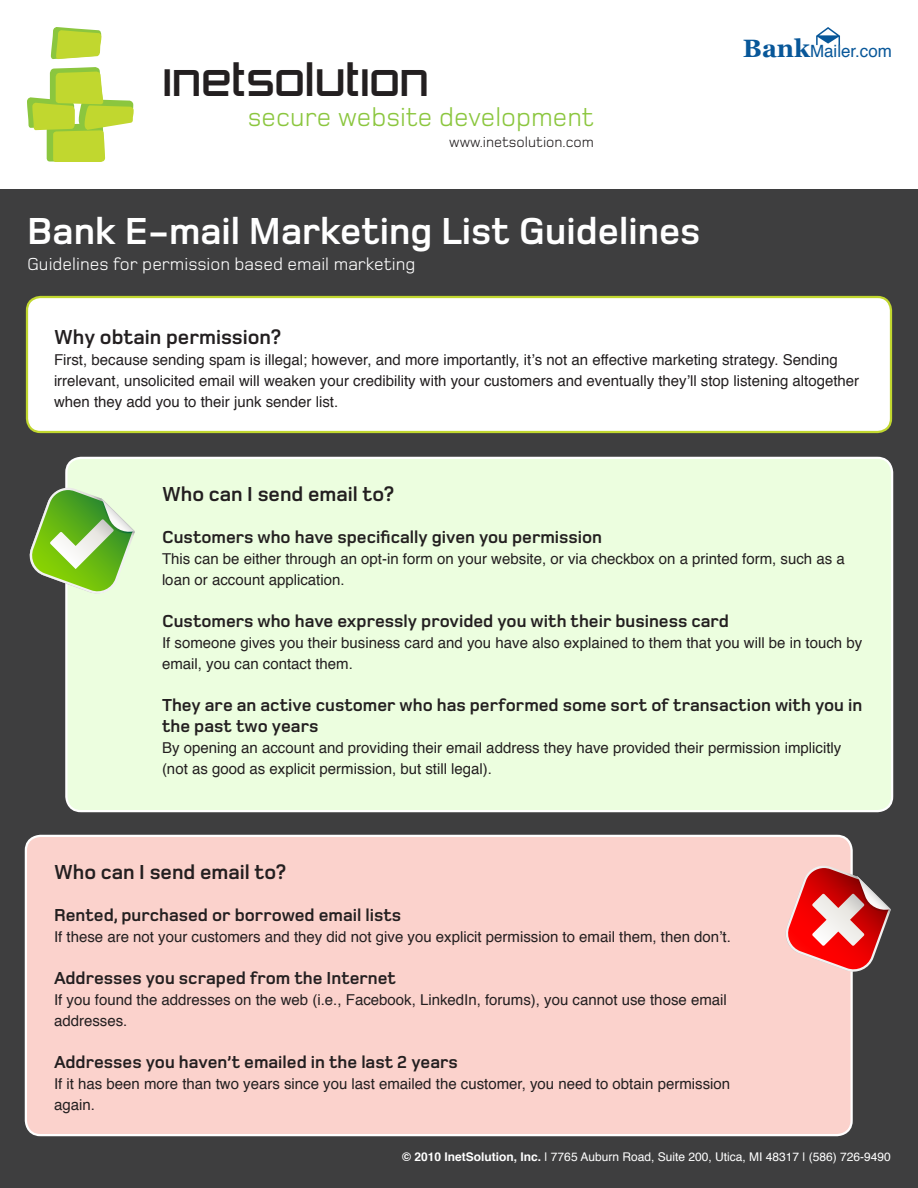
<style>
.page{position:relative;width:918px;height:1188px;background:#fff}
.page>*{position:absolute;margin:0;border:0;box-sizing:border-box;transform-origin:0 0}
.t1{font:45px "Zeroes Two";color:#231f20}
.t2{font:700 39px "Foundry Monoline";color:#fff}
.t3{font:27px "Foundry Monoline";color:#8bc63e}
.t4{font:700 21px "Foundry Monoline";color:#231f20}
.t5{font:700 18px/21px "Foundry Monoline";color:#231f20}
.t6{font:18px "Foundry Monoline";color:#fff}
.t7{font:16.95px "Helvetica";color:#085799}
.t8{font:15px/21px "Helvetica";color:#231f20}
.t9{font:15px "Foundry Monoline";color:#231f20}
.t10{font:12px "Helvetica";color:#fff}
.s1{font-family:"Georgia";font-weight:700;font-size:25.05px}
.s2{font-weight:700}
</style>
<div class="page">
<svg style="left:27px;top:67px;width:107px;height:95px"></svg>
<svg style="left:51px;top:27px;width:50px;height:32px"></svg>
<div style="left:0;top:189px;width:918px;height:999px;background:#3e3e3f"></div>
<div style="left:66px;top:458px;width:826px;height:353px;background:#ecfedf;border-radius:15px"></div>
<div style="left:65px;top:457px;width:828px;height:355px;border:2px solid #fff;border-radius:15px"></div>
<div style="left:27px;top:297px;width:864px;height:135px;background:#fff;border-radius:14px"></div>
<div style="left:26px;top:296px;width:866px;height:137px;border:2px solid #c1d72f;border-radius:14px"></div>
<svg style="left:29px;top:486px;width:106px;height:110px"></svg>
<div style="left:26px;top:836px;width:826px;height:299px;background:#fbd2cc;border-radius:15px"></div>
<div style="left:25px;top:835px;width:828px;height:301px;border:2px solid #fff;border-radius:15px"></div>
<svg style="left:785px;top:864px;width:106px;height:110px"></svg>
<svg style="left:816px;top:27px;width:24px;height:18px"></svg>
<h1 class="t1" style="left:162px;top:60px;width:268px">inetsolution</h1>
<h3 class="t3" style="left:248px;top:102px;width:348px">secure website development</h3>
<p class="t9" style="left:449px;top:134px;width:146px">www.inetsolution.com</p>
<h2 class="t2" style="left:27px;top:210px;width:675px">Bank E-mail Marketing List Guidelines</h2>
<p class="t6" style="left:27px;top:254px;width:390px">Guidelines for permission based email marketing</p>
<p class="t7" style="left:743px;top:38px;width:150px"><span class="s1">Bank</span>Mailer.com</p>
<h3 class="t4" style="left:54px;top:325px;width:228px">Why obtain permission?</h3>
<p class="t8" style="left:54px;top:349px;width:807px">First, because sending spam is illegal; however, and more importantly, it’s not an effective marketing strategy. Sending irrelevant, unsolicited email will weaken your credibility with your customers and eventually they’ll stop listening altogether when they add you to their junk sender list.</p>
<h3 class="t4" style="left:162px;top:483px;width:233px">Who can I send email to?</h3>
<p class="t5" style="left:162px;top:528px;width:442px">Customers who have specifically given you permission</p>
<p class="t8" style="left:162px;top:549px;width:684px">This can be either through an opt-in form on your website, or via checkbox on a printed form, such as a loan or account application.</p>
<p class="t5" style="left:162px;top:612px;width:568px">Customers who have expressly provided you with their business card</p>
<p class="t8" style="left:162px;top:633px;width:702px">If someone gives you their business card and you have also explained to them that you will be in touch by email, you can contact them.</p>
<p class="t5" style="left:162px;top:696px;width:702px">They are an active customer who has performed some sort of transaction with you in the past two years</p>
<p class="t8" style="left:162px;top:738px;width:681px">By opening an account and providing their email address they have provided their permission implicitly (not as good as explicit permission, but still legal).</p>
<h3 class="t4" style="left:54px;top:861px;width:233px">Who can I send email to?</h3>
<p class="t5" style="left:54px;top:906px;width:349px">Rented, purchased or borrowed email lists</p>
<p class="t8" style="left:54px;top:927px;width:678px">If these are not your customers and they did not give you explicit permission to email them, then don’t.</p>
<p class="t5" style="left:54px;top:969px;width:344px">Addresses you scraped from the Internet</p>
<p class="t8" style="left:54px;top:990px;width:674px">If you found the addresses on the web (i.e., Facebook, LinkedIn, forums), you cannot use those email addresses.</p>
<p class="t5" style="left:54px;top:1053px;width:405px">Addresses you haven’t emailed in the last 2 years</p>
<p class="t8" style="left:54px;top:1074px;width:678px">If it has been more than two years since you last emailed the customer, you need to obtain permission again.</p>
<p class="t10" style="left:402px;top:1148px;width:490px"><span class="s2">© 2010 InetSolution, Inc.</span> | 7765 Auburn Road, Suite 200, Utica, MI 48317 | (586) 726-9490</p>
</div>
